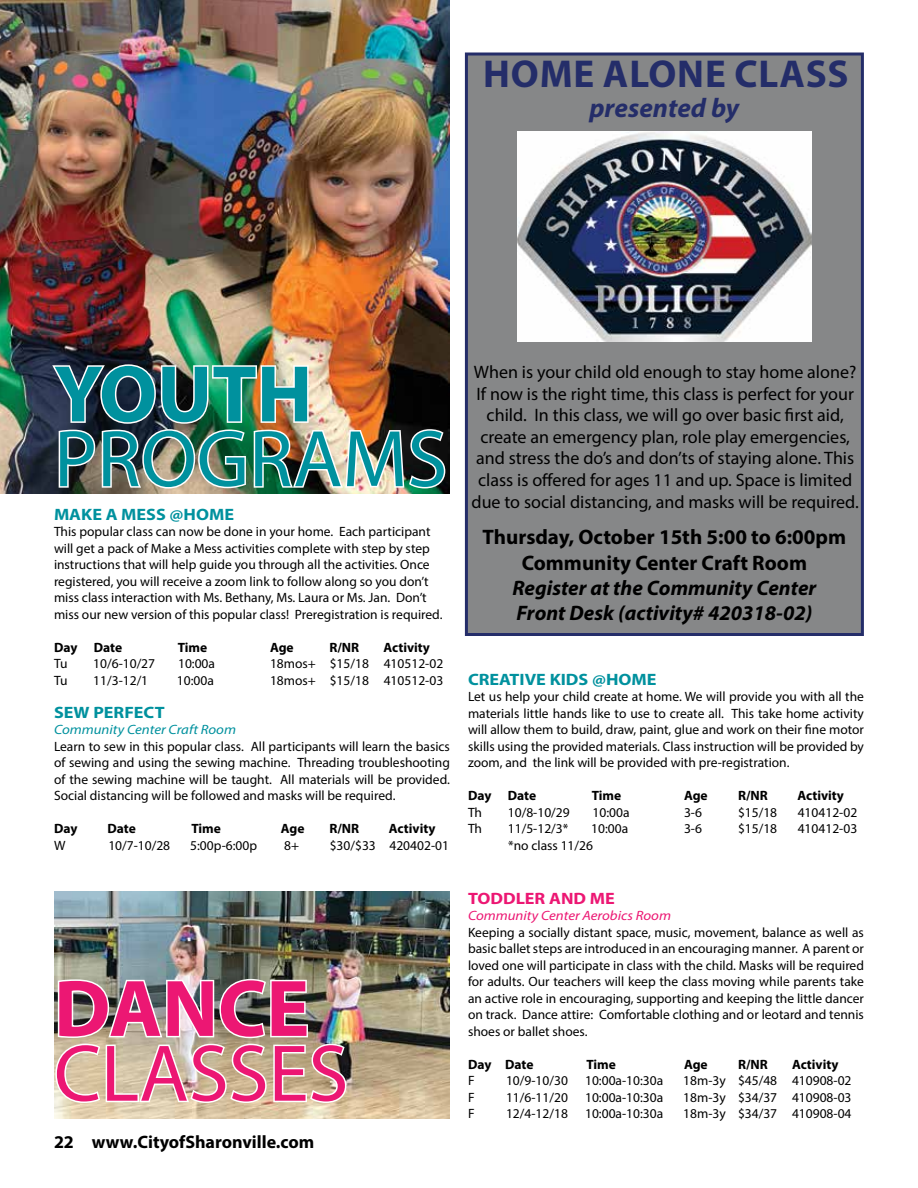
<style>
.page{position:relative;width:918px;height:1188px;background:#fff}
.page>*{position:absolute;margin:0;border:0;box-sizing:border-box;transform-origin:0 0}
.t1{font:81px "Myriad Pro";color:#00919e}
.t2{font:81px "Myriad Pro";color:#ec1773}
.t3{font:700 81px "Myriad Pro";color:#ec1773}
.t4{font:700 81px "Myriad Pro";color:#00919e}
.t5{font:700 39px "Myriad Pro";letter-spacing:.02em;color:#242d69}
.t6{font:italic 700 27px "Myriad Pro";color:#242d69}
.t7{font:italic 700 21px/25.2px "Myriad Pro";color:#000}
.t8{font:700 21px/25.2px "Myriad Pro";color:#000;text-align:center}
.t9{font:18px/21.6px "Myriad Pro";color:#000;text-align:center}
.t10{font:700 18px "Myriad Pro";color:#000}
.t11{font:700 16.5px "Myriad Pro";color:#00919e;scale:1.1 1}
.t12{font:700 16.5px "Myriad Pro";color:#ec1773;scale:1.1 1}
.t13{font:13.5px/16.5px "Myriad Pro";color:#000;text-align:justify}
.t14{font:700 13.5px "Myriad Pro";color:#000}
.t15{font:italic 13.5px "Myriad Pro";color:#ec1773;scale:1.1 1}
.t16{font:italic 13.5px "Myriad Pro";color:#00919e;scale:1.1 1}
</style>
<div class="page">
<div style="left:465px;top:52px;width:399px;height:584px;background:#868788;border:3px solid #242d69"></div>
<img style="left:54px;top:891px;width:396px;height:227px">
<img style="left:54px;top:977px;width:294px;height:128px">
<img style="left:0;top:0;width:450px;height:493px">
<img style="left:50px;top:363px;width:397px;height:127px">
<img style="left:517px;top:131px;width:295px;height:211px">
<h2 class="t5" style="left:483px;top:48px;width:367px">HOME ALONE CLASS</h2>
<h3 class="t6" style="left:589px;top:90px;width:151px">presented by</h3>
<h1 class="t4" style="left:54px;top:341px;width:260px">YOUTH</h1>
<h1 class="t1" style="left:54px;top:409px;width:395px">PROGRAMS</h1>
<p class="t11" style="left:54px;top:504px;width:165px">MAKE A MESS @HOME</p>
<p class="t13" style="left:54px;top:523px;width:390px;text-align:left">This popular class can now be done in your home. Each participant will get a pack of Make a Mess activities complete with step by step instructions that will help guide you through all the activities. Once registered, you will receive a zoom link to follow along so you don’t miss class interaction with Ms. Bethany, Ms. Laura or Ms. Jan. Don’t miss our new version of this popular class! Preregistration is required.</p>
<p class="t14" style="left:54px;top:639px;width:70px">Day Date</p>
<p class="t14" style="left:178px;top:639px;width:31px">Time</p>
<p class="t14" style="left:270px;top:639px;width:25px">Age</p>
<p class="t14" style="left:329px;top:639px;width:31px">R/NR</p>
<p class="t14" style="left:383px;top:639px;width:48px">Activity</p>
<p class="t13" style="left:54px;top:655px;width:15px">Tu</p>
<p class="t13" style="left:93px;top:655px;width:63px">10/6-10/27</p>
<p class="t13" style="left:178px;top:655px;width:39px">10:00a</p>
<p class="t13" style="left:270px;top:655px;width:175px">18mos+ $15/18 410512-02</p>
<p class="t13" style="left:54px;top:672px;width:15px">Tu</p>
<p class="t13" style="left:93px;top:672px;width:56px">11/3-12/1</p>
<p class="t13" style="left:177px;top:672px;width:39px">10:00a</p>
<p class="t13" style="left:270px;top:672px;width:175px">18mos+ $15/18 410512-03</p>
<p class="t11" style="left:54px;top:702px;width:102px">SEW PERFECT</p>
<p class="t16" style="left:54px;top:722px;width:167px">Community Center Craft Room</p>
<p class="t13" style="left:54px;top:738px;width:398px">Learn to sew in this popular class. All participants will learn the basics of sewing and using the sewing machine. Threading troubleshooting of the sewing machine will be taught. All materials will be provided.<br>Social distancing will be followed and masks will be required.</p>
<p class="t14" style="left:54px;top:820px;width:25px">Day</p>
<p class="t14" style="left:107px;top:820px;width:30px">Date</p>
<p class="t14" style="left:191px;top:820px;width:31px">Time</p>
<p class="t14" style="left:281px;top:820px;width:25px">Age</p>
<p class="t14" style="left:329px;top:820px;width:31px">R/NR</p>
<p class="t14" style="left:389px;top:820px;width:48px">Activity</p>
<p class="t13" style="left:54px;top:837px;width:13px">W</p>
<p class="t13" style="left:108px;top:837px;width:63px">10/7-10/28</p>
<p class="t13" style="left:190px;top:837px;width:68px">5:00p-6:00p</p>
<p class="t13" style="left:284px;top:837px;width:16px">8+</p>
<p class="t13" style="left:330px;top:837px;width:121px">$30/$33 420402-01</p>
<h1 class="t3" style="left:54px;top:956px;width:257px">DANCE</h1>
<h1 class="t2" style="left:54px;top:1024px;width:296px">CLASSES</h1>
<h3 class="t10" style="left:54px;top:1130px;width:262px">22 www.CityofSharonville.com</h3>
<p class="t9" style="left:472px;top:361px;width:389px">When is your child old enough to stay home alone?<br>If now is the right time, this class is perfect for your child. In this class, we will go over basic first aid, create an emergency plan, role play emergencies, and stress the do’s and don’ts of staying alone. This class is offered for ages 11 and up. Space is limited due to social distancing, and masks will be required.</p>
<h3 class="t8" style="left:483px;top:524px;width:365px">Thursday, October 15th 5:00 to 6:00pm<br>Community Center Craft Room</h3>
<h3 class="t7" style="left:513px;top:574px;width:305px">Register at the Community Center<br>Front Desk (activity# 420318-02)</h3>
<p class="t11" style="left:468px;top:669px;width:173px">CREATIVE KIDS @HOME</p>
<p class="t13" style="left:468px;top:688px;width:398px">Let us help your child create at home. We will provide you with all the materials little hands like to use to create all. This take home activity will allow them to build, draw, paint, glue and work on their fine motor skills using the provided materials. Class instruction will be provided by zoom, and the link will be provided with pre-registration.</p>
<p class="t14" style="left:468px;top:787px;width:70px">Day Date</p>
<p class="t14" style="left:592px;top:787px;width:31px">Time</p>
<p class="t14" style="left:684px;top:787px;width:25px">Age</p>
<p class="t14" style="left:738px;top:787px;width:31px">R/NR</p>
<p class="t14" style="left:797px;top:787px;width:48px">Activity</p>
<p class="t13" style="left:468px;top:804px;width:16px">Th</p>
<p class="t13" style="left:508px;top:804px;width:63px">10/8-10/29</p>
<p class="t13" style="left:593px;top:804px;width:39px">10:00a</p>
<p class="t13" style="left:684px;top:804px;width:19px">3-6</p>
<p class="t13" style="left:738px;top:804px;width:41px">$15/18</p>
<p class="t13" style="left:798px;top:804px;width:61px">410412-02</p>
<p class="t13" style="left:468px;top:820px;width:16px">Th</p>
<p class="t13" style="left:508px;top:820px;width:62px">11/5-12/3*</p>
<p class="t13" style="left:591px;top:820px;width:39px">10:00a</p>
<p class="t13" style="left:684px;top:820px;width:19px">3-6</p>
<p class="t13" style="left:738px;top:820px;width:41px">$15/18</p>
<p class="t13" style="left:798px;top:820px;width:61px">410412-03</p>
<p class="t13" style="left:508px;top:837px;width:86px">*no class 11/26</p>
<p class="t12" style="left:468px;top:887px;width:135px">TODDLER AND ME</p>
<p class="t15" style="left:468px;top:907px;width:186px">Community Center Aerobics Room</p>
<p class="t13" style="left:468px;top:924px;width:398px">Keeping a socially distant space, music, movement, balance as well as basic ballet steps are introduced in an encouraging manner. A parent or loved one will participate in class with the child. Masks will be required for adults. Our teachers will keep the class moving while parents take an active role in encouraging, supporting and keeping the little dancer on track. Dance attire: Comfortable clothing and or leotard and tennis shoes or ballet shoes.</p>
<p class="t14" style="left:468px;top:1055px;width:67px">Day Date</p>
<p class="t14" style="left:586px;top:1055px;width:31px">Time</p>
<p class="t14" style="left:684px;top:1055px;width:25px">Age</p>
<p class="t14" style="left:738px;top:1055px;width:31px">R/NR</p>
<p class="t14" style="left:792px;top:1055px;width:48px">Activity</p>
<p class="t13" style="left:468px;top:1072px;width:8px">F</p>
<p class="t13" style="left:506px;top:1072px;width:63px">10/9-10/30</p>
<p class="t13" style="left:585px;top:1072px;width:80px">10:00a-10:30a</p>
<p class="t13" style="left:683px;top:1072px;width:170px">18m-3y $45/48 410908-02</p>
<p class="t13" style="left:468px;top:1089px;width:8px">F</p>
<p class="t13" style="left:506px;top:1089px;width:63px">11/6-11/20</p>
<p class="t13" style="left:585px;top:1089px;width:80px">10:00a-10:30a</p>
<p class="t13" style="left:683px;top:1089px;width:170px">18m-3y $34/37 410908-03</p>
<p class="t13" style="left:468px;top:1105px;width:8px">F</p>
<p class="t13" style="left:506px;top:1105px;width:63px">12/4-12/18</p>
<p class="t13" style="left:585px;top:1105px;width:80px">10:00a-10:30a</p>
<p class="t13" style="left:683px;top:1105px;width:170px">18m-3y $34/37 410908-04</p>
</div>
